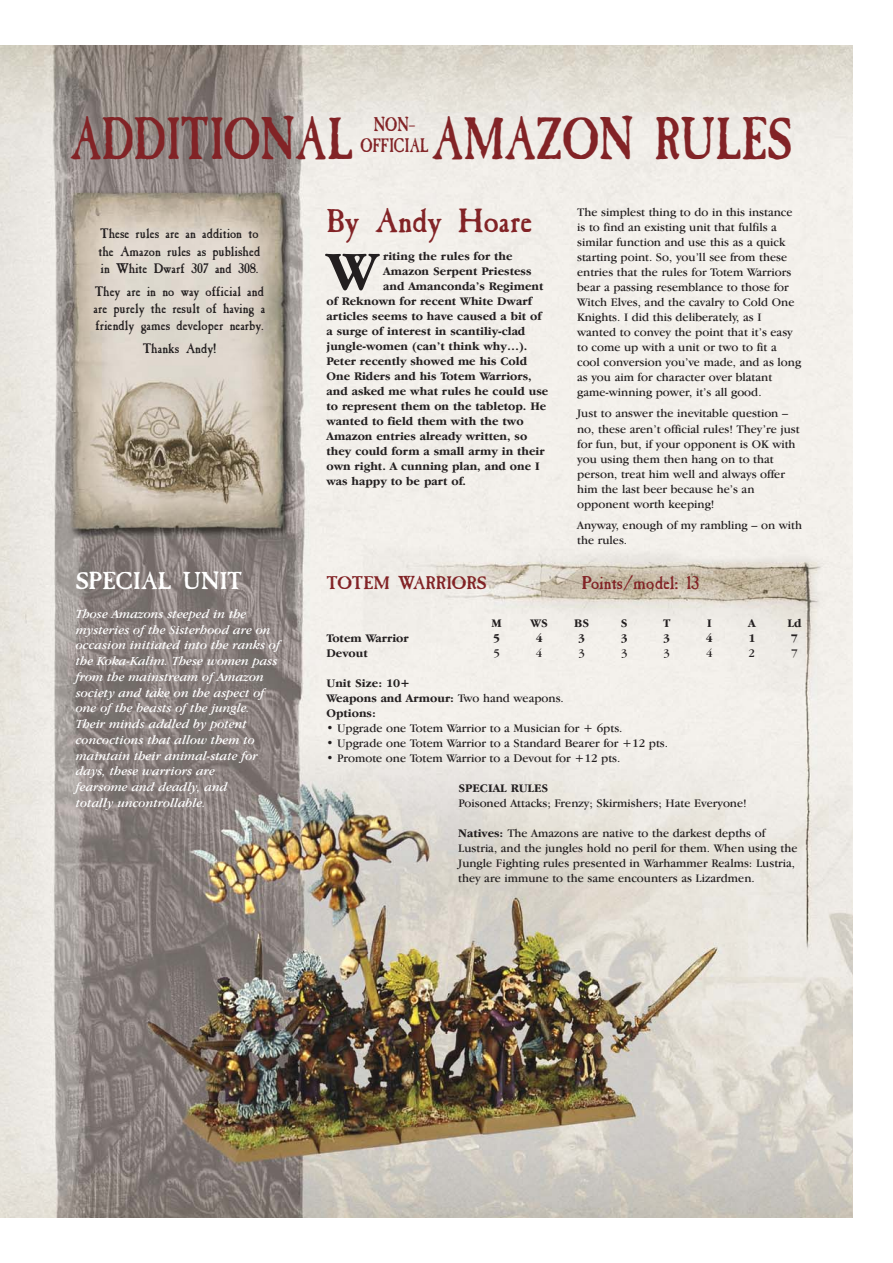
<style>
.page{position:relative;width:893px;height:1263px;background:#fff}
.page>*{position:absolute;margin:0;border:0;box-sizing:border-box;transform-origin:0 0}
.t1{font:58.95px "Caslon Antique VL";color:#822326;scale:.77 1}
.t2{font:700 57px "Garamond IT Cby BT";color:#231f20}
.t3{font:33px "Caslon Antique VL";color:#822326}
.t4{font:24px "Caslon Antique VL";color:#fff}
.t5{font:19.5px/21.1px "Caslon Antique VL";color:#822326;text-align:center;scale:.77 1}
.t6{font:18px "Caslon Antique VL";color:#822326}
.t7{font:13.5px/17.1px "Caslon Antique VL";color:#231f20}
.t8{font:italic 12.75px/15.8px "Garamond IT Cby BT";color:#fff}
.t9{font:12px/15px "Garamond IT Cby BT";color:#231f20}
.t10{font:700 12px/15px "Garamond IT Cby BT";color:#231f20}
.s1{font-weight:400}
.s2{font-weight:700}
</style>
<div class="page">
<img style="left:0;top:45px;width:852px;height:1173px">
<h1 class="t1" style="left:70px;top:117px;width:370px">ADDITIONAL</h1>
<h1 class="t1" style="left:431px;top:117px;width:470px">AMAZON RULES</h1>
<h3 class="t5" style="left:360px;top:116px;width:90px">NON-<br>OFFICIAL</h3>
<p class="t7" style="left:98px;top:227px;width:163px">These rules are an addition to the Amazon rules as published in White Dwarf 307 and 308.</p>
<p class="t7" style="left:93px;top:284px;width:173px;text-align:justify">They are in no way official and are purely the result of having a friendly games developer nearby.</p>
<p class="t7" style="left:143px;top:342px;width:75px">Thanks Andy!</p>
<h3 class="t4" style="left:76px;top:572px;width:168px">SPECIAL UNIT</h3>
<p class="t8" style="left:76px;top:607px;width:206px">Those Amazons steeped in the mysteries of the Sisterhood are on occasion initiated into the ranks of the Koka-Kalim. These women pass from the mainstream of Amazon society and take on the aspect of one of the beasts of the jungle.<br>Their minds addled by potent concoctions that allow them to maintain their animal-state for days, these warriors are<br>fearsome and deadly, and<br>totally uncontrollable.</p>
<h3 class="t3" style="left:326px;top:208px;width:207px">By Andy Hoare</h3>
<h2 class="t2" style="left:327px;top:249px;width:52px">W</h2>
<p class="t10" style="left:383px;top:249px;width:131px">riting the rules for the</p>
<p class="t10" style="left:383px;top:264px;width:150px">Amazon Serpent Priestess</p>
<p class="t10" style="left:383px;top:279px;width:162px">and Amanconda’s Regiment</p>
<p class="t10" style="left:326px;top:294px;width:207px">of Reknown for recent White Dwarf</p>
<p class="t10" style="left:326px;top:309px;width:217px">articles seems to have caused a bit of</p>
<p class="t10" style="left:326px;top:324px;width:200px">a surge of interest in scantiliy-clad</p>
<p class="t10" style="left:326px;top:339px;width:202px">jungle-women (can’t think why…).</p>
<p class="t10" style="left:326px;top:354px;width:202px">Peter recently showed me his Cold</p>
<p class="t10" style="left:326px;top:369px;width:207px">One Riders and his Totem Warriors,</p>
<p class="t10" style="left:326px;top:384px;width:223px">and asked me what rules he could use</p>
<p class="t10" style="left:326px;top:399px;width:221px">to represent them on the tabletop. He</p>
<p class="t10" style="left:326px;top:414px;width:198px">wanted to field them with the two</p>
<p class="t10" style="left:326px;top:429px;width:202px">Amazon entries already written, so</p>
<p class="t10" style="left:326px;top:444px;width:220px">they could form a small army in their</p>
<p class="t10" style="left:326px;top:459px;width:215px">own right. A cunning plan, and one I</p>
<p class="t10" style="left:326px;top:474px;width:141px">was happy to be part of.</p>
<p class="t9" style="left:577px;top:206px;width:225px">The simplest thing to do in this instance is to find an existing unit that fulfils a similar function and use this as a quick starting point. So, you’ll see from these entries that the rules for Totem Warriors bear a passing resemblance to those for Witch Elves, and the cavalry to Cold One Knights. I did this deliberately, as I wanted to convey the point that it’s easy to come up with a unit or two to fit a cool conversion you’ve made, and as long as you aim for character over blatant game-winning power, it’s all good.</p>
<p class="t9" style="left:577px;top:407px;width:224px">Just to answer the inevitable question – no, these aren’t official rules! They’re just for fun, but, if your opponent is OK with you using them then hang on to that person, treat him well and always offer him the last beer because he’s an opponent worth keeping!</p>
<p class="t9" style="left:577px;top:518px;width:226px">Anyway, enough of my rambling – on with the rules.</p>
<h3 class="t6" style="left:326px;top:576px;width:162px">TOTEM WARRIORS</h3>
<h3 class="t6" style="left:581px;top:576px;width:119px">Points/model: 13</h3>
<p class="t10" style="left:491px;top:616px;width:12px">M</p>
<p class="t10" style="left:530px;top:616px;width:19px">WS</p>
<p class="t10" style="left:574px;top:616px;width:17px">BS</p>
<p class="t10" style="left:621px;top:616px;width:8px">S</p>
<p class="t10" style="left:663px;top:616px;width:9px">T</p>
<p class="t10" style="left:707px;top:616px;width:6px">I</p>
<p class="t10" style="left:748px;top:616px;width:9px">A</p>
<p class="t10" style="left:787px;top:616px;width:16px">Ld</p>
<p class="t10" style="left:326px;top:631px;width:84px">Totem Warrior</p>
<p class="t10" style="left:493px;top:631px;width:9px">5</p>
<p class="t10" style="left:535px;top:631px;width:9px">4</p>
<p class="t10" style="left:578px;top:631px;width:9px">3</p>
<p class="t10" style="left:620px;top:631px;width:9px">3</p>
<p class="t10" style="left:663px;top:631px;width:9px">3</p>
<p class="t10" style="left:705px;top:631px;width:9px">4</p>
<p class="t10" style="left:748px;top:631px;width:9px">1</p>
<p class="t10" style="left:791px;top:631px;width:9px">7</p>
<p class="t10" style="left:326px;top:646px;width:43px">Devout</p>
<p class="t9" style="left:493px;top:646px;width:8px">5</p>
<p class="t9" style="left:536px;top:646px;width:8px">4</p>
<p class="t9" style="left:578px;top:646px;width:8px">3</p>
<p class="t9" style="left:621px;top:646px;width:8px">3</p>
<p class="t9" style="left:663px;top:646px;width:8px">3</p>
<p class="t9" style="left:706px;top:646px;width:8px">4</p>
<p class="t9" style="left:748px;top:646px;width:8px">2</p>
<p class="t9" style="left:791px;top:646px;width:8px">7</p>
<p class="t10" style="left:326px;top:676px;width:239px">Unit Size: 10+<br>Weapons and Armour: <span class="s1">Two hand weapons.<br></span>Options:</p>
<p class="t9" style="left:326px;top:721px;width:297px">• Upgrade one Totem Warrior to a Musician for + 6pts.</p>
<p class="t9" style="left:326px;top:736px;width:343px">• Upgrade one Totem Warrior to a Standard Bearer for +12 pts.</p>
<p class="t9" style="left:326px;top:751px;width:295px">• Promote one Totem Warrior to a Devout for +12 pts.</p>
<p class="t10" style="left:458px;top:781px;width:91px">SPECIAL RULES</p>
<p class="t9" style="left:458px;top:796px;width:290px">Poisoned Attacks; Frenzy; Skirmishers; Hate Everyone!</p>
<p class="t9" style="left:458px;top:826px;width:341px"><span class="s2">Natives:</span> The Amazons are native to the darkest depths of Lustria, and the jungles hold no peril for them. When using the Jungle Fighting rules presented in Warhammer Realms: Lustria, they are immune to the same encounters as Lizardmen.</p>
</div>
